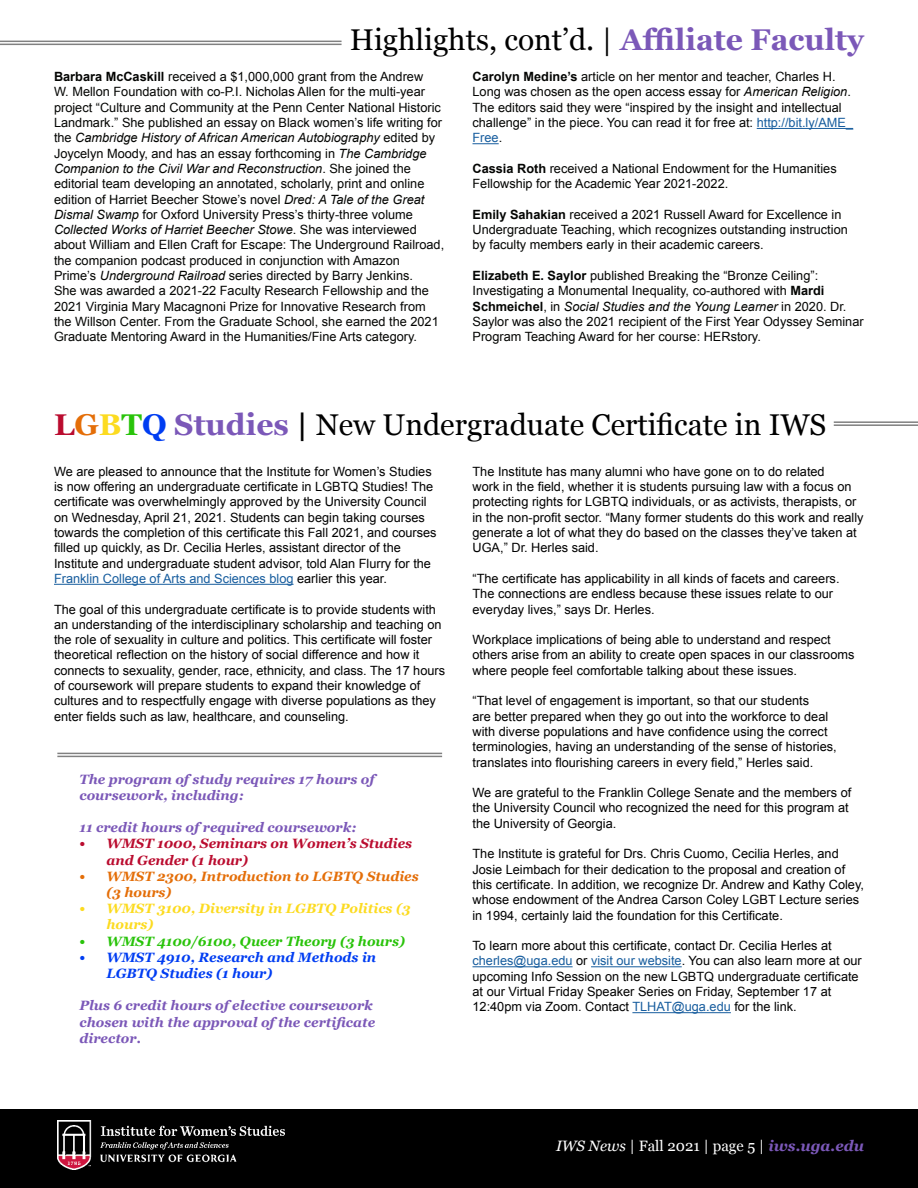
<style>
.page{position:relative;width:918px;height:1188px;background:#fff}
.page>*{position:absolute;margin:0;border:0;box-sizing:border-box;transform-origin:0 0}
.t1{font:30px "Georgia";color:#000}
.t2{font:15px "Georgia";color:#fff}
.t3{font:italic 700 13.5px/16.2px "Georgia";color:#7b58b8}
.t4{font:italic 700 13.5px/16.2px "Georgia";color:#ba0c2f}
.t5{font:italic 700 13.5px/16.2px "Georgia";color:#003df2}
.t6{font:italic 700 13.5px/16.2px "Georgia";color:#e46e08}
.t7{font:italic 700 13.5px/16.2px "Georgia";color:#fcdb20}
.t8{font:italic 700 13.5px "Georgia";color:#29c30a}
.t9{font:12.75px/15.3px "Arial";color:#000}
.t10{font:12.75px/15.3px "Arial";color:#040503}
.s1{font-weight:700;color:#7b58b8}
.s2{font-weight:700}
.s3{font-style:italic}
.s4{color:#175d9e}
.s5{font-weight:700;color:#ba0c2f}
.s6{font-weight:700;color:#e46e08}
.s7{font-weight:700;color:#fcdb20}
.s8{font-weight:700;color:#29c30a}
.s9{font-weight:700;color:#003df2}
.s10{font-weight:700;font-style:italic;color:#7b58b8}
</style>
<div class="page">
<div style="left:0;top:1110px;width:918px;height:78px;background:#000"></div>
<hr style="left:757px;top:128px;width:96px;height:1px;background:#175d9e">
<svg style="left:472px;top:143px;width:27px;height:1px"></svg>
<hr style="left:0;top:44px;width:342px;height:1px;background:#808080">
<hr style="left:0;top:41px;width:342px;height:1px;background:#808080">
<hr style="left:54px;top:584px;width:240px;height:1px;background:#175d9e">
<hr style="left:472px;top:966px;width:101px;height:1px;background:#175d9e">
<hr style="left:591px;top:966px;width:91px;height:1px;background:#175d9e">
<hr style="left:632px;top:1012px;width:99px;height:1px;background:#175d9e">
<hr style="left:834px;top:424px;width:84px;height:2px;background:#808080">
<hr style="left:834px;top:421px;width:84px;height:2px;background:#808080">
<hr style="left:57px;top:756px;width:385px;height:1px;background:#808080">
<hr style="left:57px;top:753px;width:385px;height:1px;background:#808080">
<img style="left:58px;top:1120px;width:227px;height:49px">
<p class="t1" style="left:350px;top:17px;width:516px">Highlights, cont’d. | <span class="s1">Affiliate Faculty</span></p>
<p class="t10" style="left:54px;top:69px;width:392px"><span class="s2">Barbara McCaskill</span> received a $1,000,000 grant from the Andrew<br>W. Mellon Foundation with co-P.I. Nicholas Allen for the multi-year project “Culture and Community at the Penn Center National Historic Landmark.” She published an essay on Black women’s life writing for the <span class="s3">Cambridge History of African American Autobiography</span> edited by Joycelyn Moody, and has an essay forthcoming in <span class="s3">The Cambridge Companion to the Civil War and Reconstruction</span>. She joined the editorial team developing an annotated, scholarly, print and online edition of Harriet Beecher Stowe’s novel <span class="s3">Dred: A Tale of the Great Dismal Swamp</span> for Oxford University Press’s thirty-three volume <span class="s3">Collected Works of Harriet Beecher Stowe</span>. She was interviewed about William and Ellen Craft for Escape: The Underground Railroad, the companion podcast produced in conjunction with Amazon Prime’s <span class="s3">Underground Railroad</span> series directed by Barry Jenkins.<br>She was awarded a 2021-22 Faculty Research Fellowship and the 2021 Virginia Mary Macagnoni Prize for Innovative Research from the Willson Center. From the Graduate School, she earned the 2021<br>Graduate Mentoring Award in the Humanities/Fine Arts category.</p>
<p class="t10" style="left:472px;top:69px;width:382px"><span class="s2">Carolyn Medine’s</span> article on her mentor and teacher, Charles H.<br>Long was chosen as the open access essay for <span class="s3">American Religion</span>.<br>The editors said they were “inspired by the insight and intellectual challenge” in the piece. You can read it for free at: <span class="s4">http://bit.ly/AME_ Free</span>.</p>
<p class="t10" style="left:472px;top:161px;width:366px"><span class="s2">Cassia Roth</span> received a National Endowment for the Humanities<br>Fellowship for the Academic Year 2021-2022.</p>
<p class="t10" style="left:472px;top:207px;width:377px"><span class="s2">Emily Sahakian</span> received a 2021 Russell Award for Excellence in<br>Undergraduate Teaching, which recognizes outstanding instruction by faculty members early in their academic careers.</p>
<p class="t10" style="left:472px;top:268px;width:393px"><span class="s2">Elizabeth E. Saylor</span> published Breaking the “Bronze Ceiling”:<br>Investigating a Monumental Inequality, co-authored with <span class="s2">Mardi Schmeichel</span>, in <span class="s3">Social Studies and the Young Learner</span> in 2020. Dr.<br>Saylor was also the 2021 recipient of the First Year Odyssey Seminar Program Teaching Award for her course: HERstory.</p>
<p class="t1" style="left:54px;top:403px;width:774px"><span class="s5">L</span><span class="s6">G</span><span class="s7">B</span><span class="s8">T</span><span class="s9">Q</span> <span class="s1">Studies</span> <span class="s2">|</span> New Undergraduate Certificate in IWS</p>
<p class="t9" style="left:54px;top:464px;width:384px">We are pleased to announce that the Institute for Women’s Studies is now offering an undergraduate certificate in LGBTQ Studies! The certificate was overwhelmingly approved by the University Council on Wednesday, April 21, 2021. Students can begin taking courses towards the completion of this certificate this Fall 2021, and courses filled up quickly, as Dr. Cecilia Herles, assistant director of the Institute and undergraduate student advisor, told Alan Flurry for the <span class="s4">Franklin College of Arts and Sciences blog</span> earlier this year.</p>
<p class="t9" style="left:54px;top:602px;width:393px">The goal of this undergraduate certificate is to provide students with an understanding of the interdisciplinary scholarship and teaching on the role of sexuality in culture and politics. This certificate will foster theoretical reflection on the history of social difference and how it connects to sexuality, gender, race, ethnicity, and class. The 17 hours of coursework will prepare students to expand their knowledge of cultures and to respectfully engage with diverse populations as they enter fields such as law, healthcare, and counseling.</p>
<p class="t9" style="left:472px;top:464px;width:393px">The Institute has many alumni who have gone on to do related<br>work in the field, whether it is students pursuing law with a focus on protecting rights for LGBTQ individuals, or as activists, therapists, or in the non-profit sector. “Many former students do this work and really generate a lot of what they do based on the classes they’ve taken at UGA,” Dr. Herles said.</p>
<p class="t9" style="left:472px;top:571px;width:369px">“The certificate has applicability in all kinds of facets and careers.<br>The connections are endless because these issues relate to our everyday lives,” says Dr. Herles.</p>
<p class="t9" style="left:472px;top:632px;width:383px">Workplace implications of being able to understand and respect others arise from an ability to create open spaces in our classrooms where people feel comfortable talking about these issues.</p>
<p class="t9" style="left:472px;top:693px;width:366px">“That level of engagement is important, so that our students<br>are better prepared when they go out into the workforce to deal with diverse populations and have confidence using the correct terminologies, having an understanding of the sense of histories, translates into flourishing careers in every field,” Herles said.</p>
<p class="t9" style="left:472px;top:785px;width:380px">We are grateful to the Franklin College Senate and the members of the University Council who recognized the need for this program at the University of Georgia.</p>
<p class="t9" style="left:472px;top:846px;width:393px">The Institute is grateful for Drs. Chris Cuomo, Cecilia Herles, and Josie Leimbach for their dedication to the proposal and creation of this certificate. In addition, we recognize Dr. Andrew and Kathy Coley, whose endowment of the Andrea Carson Coley LGBT Lecture series in 1994, certainly laid the foundation for this Certificate.</p>
<p class="t9" style="left:472px;top:938px;width:391px">To learn more about this certificate, contact Dr. Cecilia Herles at <span class="s4">cherles@uga.edu</span> or <span class="s4">visit our website</span>. You can also learn more at our upcoming Info Session on the new LGBTQ undergraduate certificate at our Virtual Friday Speaker Series on Friday, September 17 at 12:40pm via Zoom. Contact <span class="s4">TLHAT@uga.edu</span> for the link.</p>
<p class="t3" style="left:80px;top:770px;width:297px">The program of study requires 17 hours of coursework, including:</p>
<p class="t3" style="left:80px;top:819px;width:278px">11 credit hours of required coursework:</p>
<p class="t4" style="left:107px;top:835px;width:307px;text-indent:-27px">• WMST 1000, Seminars on Women’s Studies and Gender (1 hour)</p>
<p class="t6" style="left:107px;top:867px;width:314px;text-indent:-27px">• WMST 2300, Introduction to LGBTQ Studies (3 hours)</p>
<p class="t7" style="left:107px;top:900px;width:306px;text-indent:-27px">• WMST 3100, Diversity in LGBTQ Politics (3 hours)</p>
<p class="t8" style="left:80px;top:931px;width:327px">• WMST 4100/6100, Queer Theory (3 hours)</p>
<p class="t5" style="left:107px;top:948px;width:271px;text-indent:-27px">• WMST 4910, Research and Methods in<br>LGBTQ Studies (1 hour)</p>
<p class="t3" style="left:80px;top:997px;width:297px">Plus 6 credit hours of elective coursework chosen with the approval of the certificate director.</p>
<p class="t2" style="left:556px;top:1135px;width:309px"><span class="s3">IWS News</span> | Fall 2021 | page 5 | <span class="s10">iws.uga.edu</span></p>
</div>
